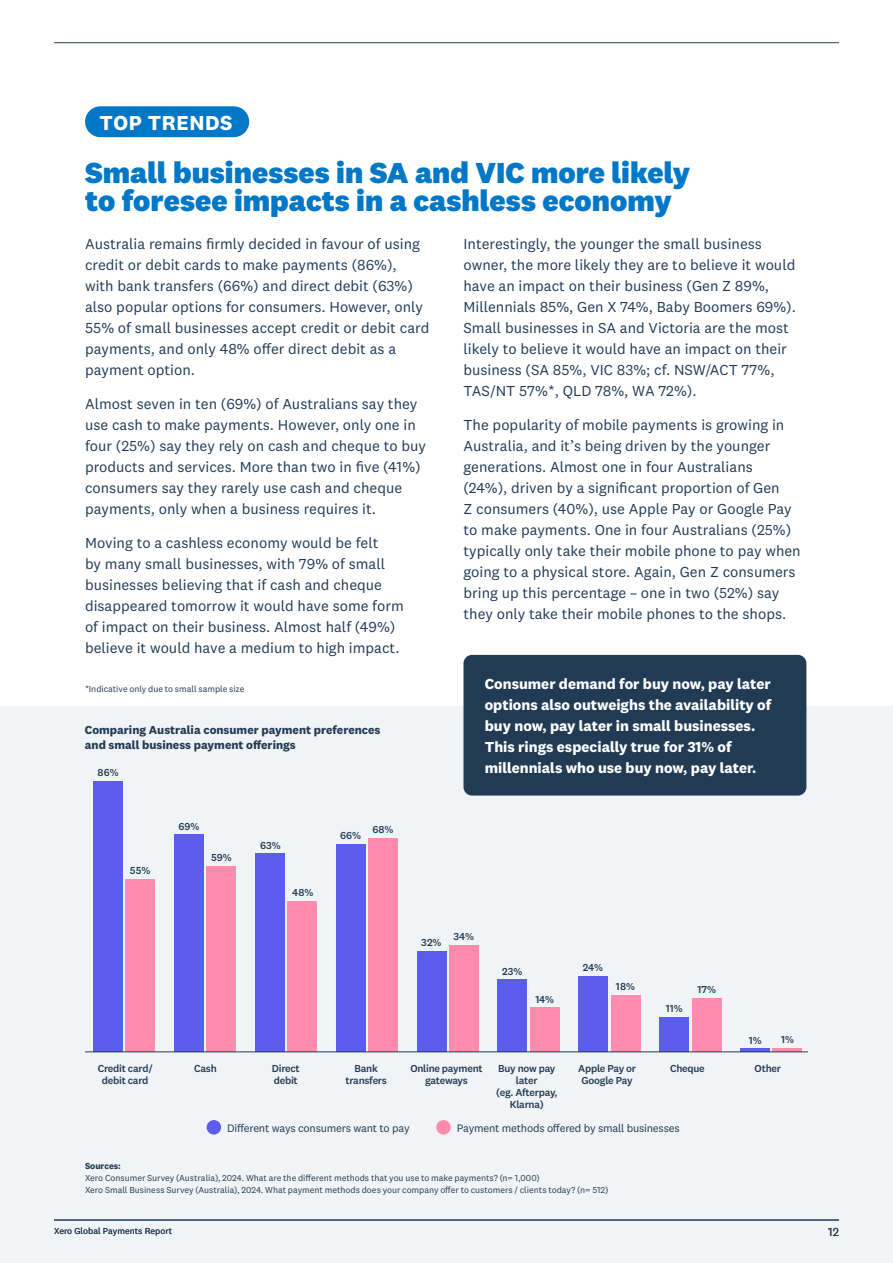
<style>
.page{position:relative;width:893px;height:1263px;background:#fff}
.page>*{position:absolute;margin:0;border:0;box-sizing:border-box;transform-origin:0 0}
.t1{font:800 30px/28.5px "National 2";color:#0077c7}
.t2{font:700 21px "National 2";letter-spacing:.03em;color:#fff}
.t3{font:15px/21px "National 2";color:#213b55}
.t4{font:700 15px/21px "National 2";color:#fff}
.t5{font:700 12px/15px "National 2";color:#213b55}
.t6{font:12px "National 2";color:#213b55}
.t7{font:11.25px "National 2";letter-spacing:-.02em;color:#213b55}
.t8{font:500 10.5px/12px "National 2";letter-spacing:-.025em;color:#213b55;text-align:center}
.t9{font:9px/12px "National 2";letter-spacing:-.005em;color:#213b55}
.t10{font:700 9px "National 2";letter-spacing:-.005em;color:#213b55}
</style>
<div class="page">
<div style="left:0;top:707px;width:893px;height:556px;background:#f1f4f6"></div>
<hr style="left:54px;top:42px;width:785px;height:1px;background:#213b55">
<hr style="left:54px;top:1220px;width:785px;height:1px;background:#213b55">
<div style="left:85px;top:106px;width:164px;height:31px;background:#0077c7;border-radius:15px"></div>
<div style="left:463px;top:655px;width:343px;height:140px;background:#213b55;border-radius:9px"></div>
<div style="left:436px;top:1120px;width:15px;height:14px;background:#ff8cae;border-radius:50%"></div>
<div style="left:207px;top:1120px;width:14px;height:14px;background:#5c5cef;border-radius:50%"></div>
<div style="left:126px;top:879px;width:29px;height:173px;background:#ff8cae"></div>
<div style="left:207px;top:866px;width:29px;height:186px;background:#ff8cae"></div>
<div style="left:288px;top:901px;width:29px;height:151px;background:#ff8cae"></div>
<div style="left:368px;top:838px;width:30px;height:214px;background:#ff8cae"></div>
<div style="left:449px;top:945px;width:29px;height:107px;background:#ff8cae"></div>
<div style="left:530px;top:1008px;width:29px;height:44px;background:#ff8cae"></div>
<div style="left:611px;top:995px;width:29px;height:57px;background:#ff8cae"></div>
<div style="left:692px;top:998px;width:29px;height:54px;background:#ff8cae"></div>
<hr style="left:773px;top:1048px;width:29px;height:4px;background:#ff8cae">
<div style="left:94px;top:781px;width:29px;height:271px;background:#5c5cef"></div>
<div style="left:174px;top:835px;width:30px;height:217px;background:#5c5cef"></div>
<div style="left:255px;top:853px;width:29px;height:199px;background:#5c5cef"></div>
<div style="left:336px;top:844px;width:29px;height:208px;background:#5c5cef"></div>
<div style="left:417px;top:951px;width:29px;height:101px;background:#5c5cef"></div>
<div style="left:498px;top:979px;width:29px;height:73px;background:#5c5cef"></div>
<div style="left:579px;top:976px;width:29px;height:76px;background:#5c5cef"></div>
<div style="left:660px;top:1017px;width:29px;height:35px;background:#5c5cef"></div>
<hr style="left:740px;top:1048px;width:30px;height:4px;background:#5c5cef">
<hr style="left:85px;top:1051px;width:723px;height:1px;background:#213b55">
<h2 class="t2" style="left:99px;top:110px;width:135px">TOP TRENDS</h2>
<h1 class="t1" style="left:85px;top:158px;width:607px">Small businesses in SA and VIC more likely to foresee impacts in a cashless economy</h1>
<p class="t3" style="left:85px;top:233px;width:346px">Australia remains firmly decided in favour of using credit or debit cards to make payments (86%),<br>with bank transfers (66%) and direct debit (63%) also popular options for consumers. However, only 55% of small businesses accept credit or debit card payments, and only 48% offer direct debit as a payment option.</p>
<p class="t3" style="left:85px;top:393px;width:343px">Almost seven in ten (69%) of Australians say they use cash to make payments. However, only one in four (25%) say they rely on cash and cheque to buy products and services. More than two in five (41%) consumers say they rarely use cash and cheque payments, only when a business requires it.</p>
<p class="t3" style="left:85px;top:532px;width:320px">Moving to a cashless economy would be felt<br>by many small businesses, with 79% of small businesses believing that if cash and cheque disappeared tomorrow it would have some form of impact on their business. Almost half (49%) believe it would have a medium to high impact.</p>
<p class="t3" style="left:463px;top:233px;width:334px">Interestingly, the younger the small business owner, the more likely they are to believe it would have an impact on their business (Gen Z 89%, Millennials 85%, Gen X 74%, Baby Boomers 69%).<br>Small businesses in SA and Victoria are the most likely to believe it would have an impact on their business (SA 85%, VIC 83%; cf. NSW/ACT 77%, TAS/NT 57%*, QLD 78%, WA 72%).</p>
<p class="t3" style="left:463px;top:414px;width:339px">The popularity of mobile payments is growing in Australia, and it’s being driven by the younger generations. Almost one in four Australians<br>(24%), driven by a significant proportion of Gen<br>Z consumers (40%), use Apple Pay or Google Pay to make payments. One in four Australians (25%) typically only take their mobile phone to pay when going to a physical store. Again, Gen Z consumers bring up this percentage – one in two (52%) say they only take their mobile phones to the shops.</p>
<p class="t9" style="left:85px;top:683px;width:161px">*Indicative only due to small sample size</p>
<p class="t5" style="left:85px;top:723px;width:297px">Comparing Australia consumer payment preferences and small business payment offerings</p>
<p class="t8" style="left:98px;top:766px;width:22px">86%</p>
<p class="t8" style="left:130px;top:864px;width:22px">55%</p>
<p class="t8" style="left:178px;top:820px;width:22px">69%</p>
<p class="t8" style="left:211px;top:852px;width:22px">59%</p>
<p class="t8" style="left:260px;top:839px;width:22px">63%</p>
<p class="t8" style="left:292px;top:886px;width:23px">48%</p>
<p class="t8" style="left:340px;top:829px;width:22px">66%</p>
<p class="t8" style="left:373px;top:823px;width:23px">68%</p>
<p class="t4" style="left:485px;top:673px;width:288px">Consumer demand for buy now, pay later options also outweighs the availability of buy now, pay later in small businesses.<br>This rings especially true for 31% of millennials who use buy now, pay later.</p>
<p class="t8" style="left:421px;top:936px;width:22px">32%</p>
<p class="t8" style="left:454px;top:930px;width:22px">34%</p>
<p class="t8" style="left:502px;top:965px;width:22px">23%</p>
<p class="t8" style="left:583px;top:962px;width:22px">24%</p>
<p class="t8" style="left:535px;top:993px;width:20px">14%</p>
<p class="t8" style="left:616px;top:980px;width:20px">18%</p>
<p class="t8" style="left:666px;top:1002px;width:18px">11%</p>
<p class="t8" style="left:697px;top:983px;width:20px">17%</p>
<p class="t8" style="left:749px;top:1034px;width:14px">1%</p>
<p class="t8" style="left:781px;top:1034px;width:14px">1%</p>
<p class="t8" style="left:98px;top:1062px;width:56px">Credit card/ debit card</p>
<p class="t8" style="left:194px;top:1062px;width:24px">Cash</p>
<p class="t8" style="left:272px;top:1062px;width:29px;text-align:left">Direct debit</p>
<p class="t8" style="left:345px;top:1062px;width:43px">Bank transfers</p>
<p class="t8" style="left:410px;top:1062px;width:74px">Online payment gateways</p>
<p class="t8" style="left:496px;top:1062px;width:63px">Buy now pay later<br>(eg. Afterpay,<br>Klarna)</p>
<p class="t8" style="left:578px;top:1062px;width:59px">Apple Pay or<br>Google Pay</p>
<p class="t8" style="left:670px;top:1062px;width:36px">Cheque</p>
<p class="t8" style="left:755px;top:1062px;width:28px">Other</p>
<p class="t7" style="left:227px;top:1121px;width:184px">Different ways consumers want to pay</p>
<p class="t7" style="left:457px;top:1121px;width:224px">Payment methods offered by small businesses</p>
<p class="t10" style="left:85px;top:1161px;width:37px">Sources:</p>
<p class="t9" style="left:85px;top:1172px;width:525px">Xero Consumer Survey (Australia), 2024. What are the different methods that you use to make payments? (n= 1,000)<br>Xero Small Business Survey (Australia), 2024. What payment methods does your company offer to customers / clients today? (n= 512)</p>
<p class="t9" style="left:54px;top:1225px;width:120px">Xero Global Payments Report</p>
<p class="t6" style="left:828px;top:1225px;width:12px">12</p>
</div>
